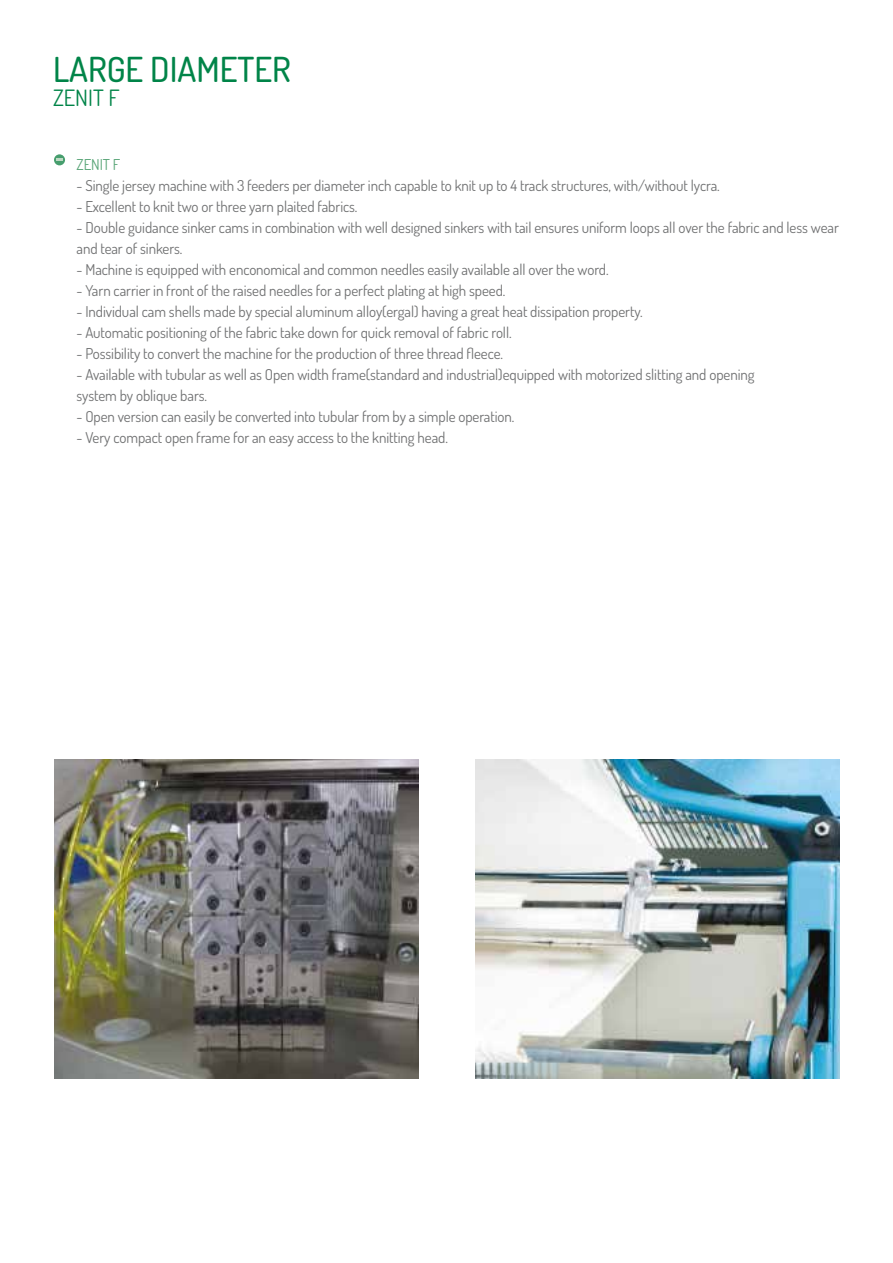
<style>
.page{position:relative;width:893px;height:1263px;background:#fff}
.page>*{position:absolute;margin:0;border:0;box-sizing:border-box;transform-origin:0 0}
.t1{font:500 34.5px "Dosis";color:#008448}
.t2{font:22.5px "Dosis";color:#008448}
.t3{font:15px/21px "Dosis";letter-spacing:-.005em;color:#707172}
.t4{font:15px "Dosis";letter-spacing:-.005em;color:#57a476}
</style>
<div class="page">
<svg style="left:54px;top:154px;width:11px;height:11px"></svg>
<svg style="left:56px;top:159px;width:7px;height:2px"></svg>
<img style="left:54px;top:759px;width:364px;height:319px">
<img style="left:476px;top:759px;width:364px;height:319px">
<h1 class="t1" style="left:53px;top:46px;width:239px">LARGE DIAMETER</h1>
<h2 class="t2" style="left:53px;top:82px;width:68px">ZENIT F</h2>
<p class="t4" style="left:77px;top:154px;width:45px">ZENIT F</p>
<p class="t3" style="left:77px;top:174px;width:645px">- Single jersey machine with 3 feeders per diameter inch capable to knit up to 4 track structures, with/without lycra.</p>
<p class="t3" style="left:77px;top:195px;width:282px">- Excellent to knit two or three yarn plaited fabrics.</p>
<p class="t3" style="left:77px;top:216px;width:764px">- Double guidance sinker cams in combination with well designed sinkers with tail ensures uniform loops all over the fabric and less wear and tear of sinkers.</p>
<p class="t3" style="left:77px;top:258px;width:534px">- Machine is equipped with enconomical and common needles easily available all over the word.</p>
<p class="t3" style="left:77px;top:279px;width:430px">- Yarn carrier in front of the raised needles for a perfect plating at high speed.</p>
<p class="t3" style="left:77px;top:300px;width:568px">- Individual cam shells made by special aluminum alloy(ergal) having a great heat dissipation property.</p>
<p class="t3" style="left:77px;top:321px;width:437px">- Automatic positioning of the fabric take down for quick removal of fabric roll.</p>
<p class="t3" style="left:77px;top:342px;width:428px">- Possibility to convert the machine for the production of three thread fleece.</p>
<p class="t3" style="left:77px;top:363px;width:679px">- Available with tubular as well as Open width frame(standard and industrial)equipped with motorized slitting and opening system by oblique bars.</p>
<p class="t3" style="left:77px;top:405px;width:439px">- Open version can easily be converted into tubular from by a simple operation.</p>
<p class="t3" style="left:77px;top:426px;width:373px">- Very compact open frame for an easy access to the knitting head.</p>
</div>
